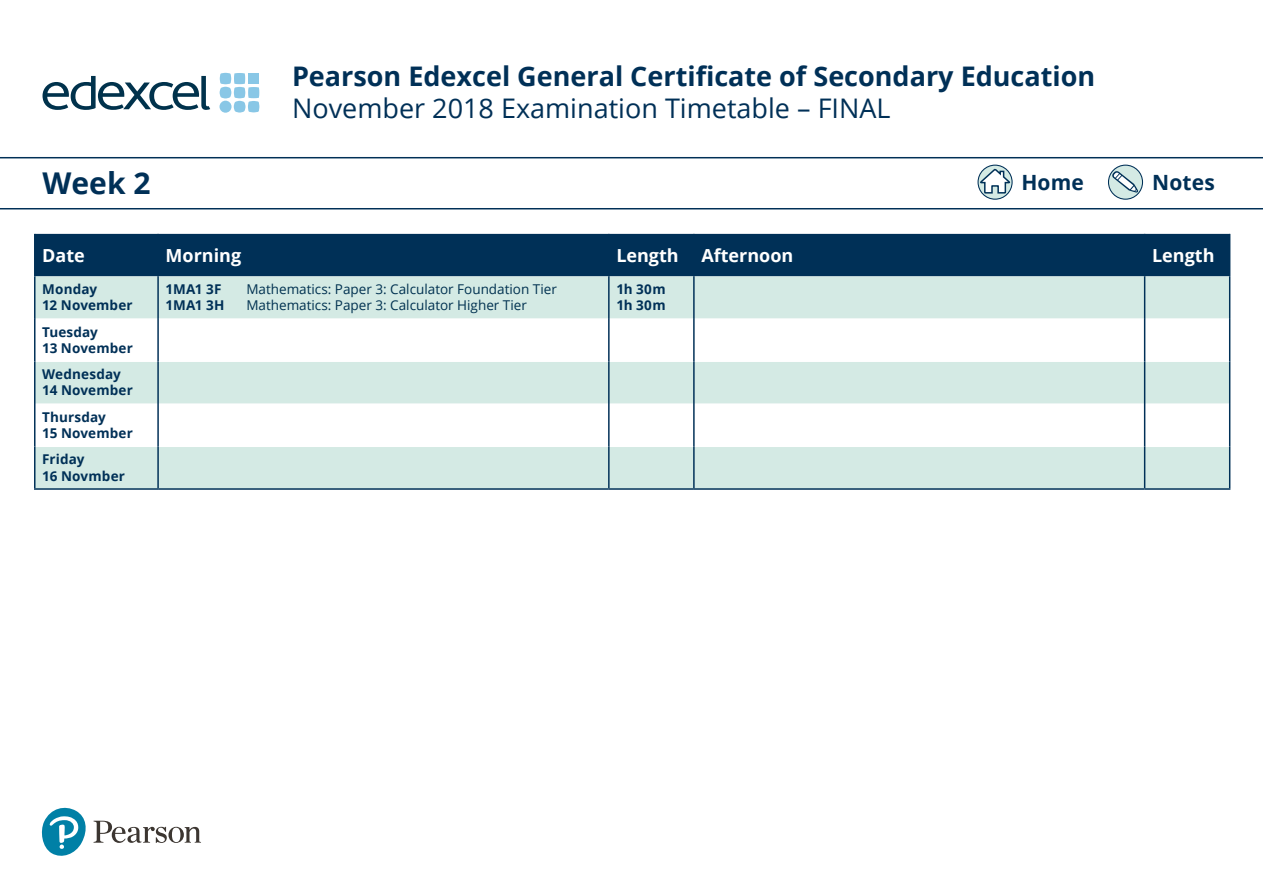
<style>
.page{position:relative;width:1263px;height:893px;background:#fff}
.page>*{position:absolute;margin:0;border:0;box-sizing:border-box;transform-origin:0 0}
.t1{font:700 30px "Open Sans";color:#003057}
.t2{font:700 27px "Open Sans";color:#003057}
.t3{font:27px "Open Sans";color:#003057}
.t4{font:700 21px "Open Sans";letter-spacing:.005em;color:#003057}
.t5{font:700 18px "Open Sans";color:#fff}
.t6{font:700 13.5px/16.2px "Open Sans";letter-spacing:.01em;color:#003057}
.t7{font:13.5px "Open Sans";color:#003150}
.t8{font:700 13.5px/16.2px "Open Sans";letter-spacing:.03em;color:#003057}
</style>
<div class="page">
<svg style="left:1108px;top:165px;width:34px;height:34px"></svg>
<div style="left:1108px;top:165px;width:35px;height:35px;border:1px solid #003057;border-radius:50%"></div>
<svg style="left:1112px;top:171px;width:26px;height:22px"></svg>
<svg style="left:978px;top:165px;width:34px;height:34px"></svg>
<div style="left:977px;top:165px;width:36px;height:35px;border:1px solid #003057;border-radius:50%"></div>
<svg style="left:979px;top:169px;width:31px;height:25px"></svg>
<hr style="left:0;top:157px;width:1263px;height:1px;background:#003057">
<hr style="left:0;top:208px;width:1263px;height:1px;background:#003057">
<svg style="left:43px;top:76px;width:167px;height:34px"></svg>
<svg style="left:220px;top:73px;width:39px;height:40px"></svg>
<div style="left:248px;top:73px;width:11px;height:11px;background:#89c7e6"></div>
<div style="left:219px;top:101px;width:13px;height:12px;background:#89c7e6;border-radius:50%"></div>
<svg style="left:41px;top:807px;width:160px;height:49px"></svg>
<div style="left:36px;top:234px;width:1193px;height:42px;background:#003057"></div>
<div style="left:36px;top:276px;width:1193px;height:212px;background:#d4eae4"></div>
<svg style="left:36px;top:319px;width:1193px;height:127px"></svg>
<hr style="left:36px;top:318px;width:121px;height:1px;background:#fff">
<hr style="left:159px;top:318px;width:449px;height:1px;background:#fff">
<hr style="left:610px;top:318px;width:83px;height:1px;background:#fff">
<hr style="left:695px;top:318px;width:449px;height:1px;background:#fff">
<hr style="left:1145px;top:318px;width:84px;height:1px;background:#fff">
<hr style="left:36px;top:361px;width:121px;height:1px;background:#fff">
<hr style="left:159px;top:361px;width:449px;height:1px;background:#fff">
<hr style="left:610px;top:361px;width:83px;height:1px;background:#fff">
<hr style="left:695px;top:361px;width:449px;height:1px;background:#fff">
<hr style="left:1145px;top:361px;width:84px;height:1px;background:#fff">
<hr style="left:36px;top:403px;width:121px;height:1px;background:#fff">
<hr style="left:159px;top:403px;width:449px;height:1px;background:#fff">
<hr style="left:610px;top:403px;width:83px;height:1px;background:#fff">
<hr style="left:695px;top:403px;width:449px;height:1px;background:#fff">
<hr style="left:1145px;top:403px;width:84px;height:1px;background:#fff">
<hr style="left:36px;top:446px;width:121px;height:1px;background:#fff">
<hr style="left:159px;top:446px;width:449px;height:1px;background:#fff">
<hr style="left:610px;top:446px;width:83px;height:1px;background:#fff">
<hr style="left:695px;top:446px;width:449px;height:1px;background:#fff">
<hr style="left:1145px;top:446px;width:84px;height:1px;background:#fff">
<hr style="left:34px;top:234px;width:2px;height:42px;background:#003057">
<hr style="left:157px;top:234px;width:2px;height:42px;background:#003057">
<hr style="left:608px;top:234px;width:2px;height:42px;background:#003057">
<hr style="left:693px;top:234px;width:2px;height:42px;background:#003057">
<hr style="left:1144px;top:234px;width:1px;height:42px;background:#003057">
<hr style="left:1229px;top:234px;width:1px;height:42px;background:#003057">
<hr style="left:34px;top:276px;width:2px;height:43px;background:#003057">
<hr style="left:157px;top:276px;width:2px;height:43px;background:#003057">
<hr style="left:608px;top:276px;width:2px;height:43px;background:#003057">
<hr style="left:693px;top:276px;width:2px;height:43px;background:#003057">
<hr style="left:1144px;top:276px;width:1px;height:43px;background:#003057">
<hr style="left:1229px;top:276px;width:1px;height:43px;background:#003057">
<hr style="left:34px;top:319px;width:2px;height:42px;background:#003057">
<hr style="left:157px;top:319px;width:2px;height:42px;background:#003057">
<hr style="left:608px;top:319px;width:2px;height:42px;background:#003057">
<hr style="left:693px;top:319px;width:2px;height:42px;background:#003057">
<hr style="left:1144px;top:319px;width:1px;height:42px;background:#003057">
<hr style="left:1229px;top:319px;width:1px;height:42px;background:#003057">
<hr style="left:34px;top:361px;width:2px;height:43px;background:#003057">
<hr style="left:157px;top:361px;width:2px;height:43px;background:#003057">
<hr style="left:608px;top:361px;width:2px;height:43px;background:#003057">
<hr style="left:693px;top:361px;width:2px;height:43px;background:#003057">
<hr style="left:1144px;top:361px;width:1px;height:43px;background:#003057">
<hr style="left:1229px;top:361px;width:1px;height:43px;background:#003057">
<hr style="left:34px;top:404px;width:2px;height:42px;background:#003057">
<hr style="left:157px;top:404px;width:2px;height:42px;background:#003057">
<hr style="left:608px;top:404px;width:2px;height:42px;background:#003057">
<hr style="left:693px;top:404px;width:2px;height:42px;background:#003057">
<hr style="left:1144px;top:404px;width:1px;height:42px;background:#003057">
<hr style="left:1229px;top:404px;width:1px;height:42px;background:#003057">
<hr style="left:34px;top:446px;width:2px;height:42px;background:#003057">
<hr style="left:157px;top:446px;width:2px;height:42px;background:#003057">
<hr style="left:608px;top:446px;width:2px;height:42px;background:#003057">
<hr style="left:693px;top:446px;width:2px;height:42px;background:#003057">
<hr style="left:1144px;top:446px;width:1px;height:42px;background:#003057">
<hr style="left:1229px;top:446px;width:1px;height:42px;background:#003057">
<hr style="left:34px;top:488px;width:124px;height:2px;background:#003057">
<hr style="left:158px;top:488px;width:451px;height:2px;background:#003057">
<hr style="left:609px;top:488px;width:85px;height:2px;background:#003057">
<hr style="left:694px;top:488px;width:451px;height:2px;background:#003057">
<hr style="left:1145px;top:488px;width:85px;height:2px;background:#003057">
<h1 class="t1" style="left:43px;top:162px;width:109px">Week 2</h1>
<h2 class="t2" style="left:292px;top:57px;width:805px">Pearson Edexcel General Certificate of Secondary Education</h2>
<h2 class="t3" style="left:292px;top:90px;width:600px">November 2018 Examination Timetable – FINAL</h2>
<h3 class="t4" style="left:1021px;top:168px;width:64px">Home</h3>
<h3 class="t4" style="left:1152px;top:168px;width:64px">Notes</h3>
<h3 class="t5" style="left:42px;top:243px;width:44px">Date</h3>
<h3 class="t5" style="left:166px;top:243px;width:77px">Morning</h3>
<h3 class="t5" style="left:616px;top:243px;width:64px">Length</h3>
<h3 class="t5" style="left:701px;top:243px;width:93px">Afternoon</h3>
<h3 class="t5" style="left:1152px;top:243px;width:64px">Length</h3>
<p class="t6" style="left:42px;top:281px;width:92px">Monday<br>12 November</p>
<p class="t6" style="left:166px;top:281px;width:57px">1MA1 3F</p>
<p class="t7" style="left:246px;top:280px;width:312px">Mathematics: Paper 3: Calculator Foundation Tier</p>
<p class="t8" style="left:616px;top:281px;width:51px">1h 30m<br>1h 30m</p>
<p class="t6" style="left:166px;top:297px;width:60px">1MA1 3H</p>
<p class="t7" style="left:246px;top:296px;width:282px">Mathematics: Paper 3: Calculator Higher Tier</p>
<p class="t6" style="left:42px;top:323px;width:92px">Tuesday<br>13 November</p>
<p class="t6" style="left:42px;top:366px;width:92px">Wednesday<br>14 November</p>
<p class="t6" style="left:42px;top:408px;width:92px">Thursday<br>15 November</p>
<p class="t6" style="left:42px;top:451px;width:84px">Friday<br>16 Novmber</p>
</div>
